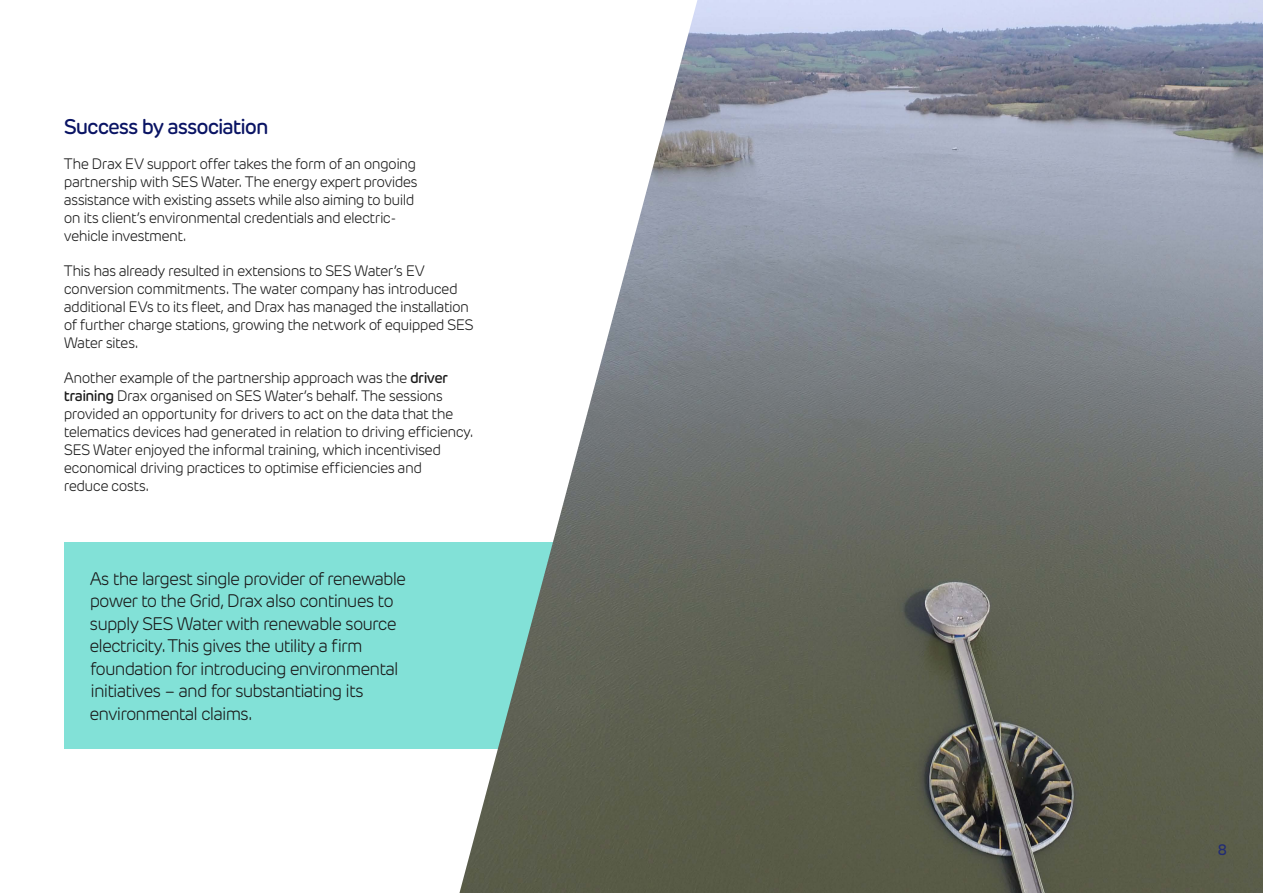
<style>
.page{position:relative;width:1263px;height:893px;background:#fff}
.page>*{position:absolute;margin:0;border:0;box-sizing:border-box;transform-origin:0 0}
.Subheading_1{font:500 21px "New Rubrik";letter-spacing:-.05em;color:#0a1464}
.t1{font:300 18px/22.5px "New Rubrik";letter-spacing:-.05em;color:#1a1a1a}
.Paragraph_1{font:300 15px/18px "New Rubrik";letter-spacing:-.04em;color:#1a1a1a}
.t2{font:500 15px "New Rubrik";color:#222c74}
.s1{font-weight:500}
</style>
<div class="page">
<div style="left:64px;top:542px;width:462px;height:206px;background:#82e1d7"></div>
<img style="left:459px;top:0;width:804px;height:893px">
<p class="Subheading_1" style="left:64px;top:114px;width:206px">Success by association</p>
<p class="Paragraph_1" style="left:64px;top:155px;width:355px">The Drax EV support offer takes the form of an ongoing partnership with SES Water. The energy expert provides assistance with existing assets while also aiming to build on its client’s environmental credentials and electric&shy;vehicle investment.</p>
<p class="Paragraph_1" style="left:64px;top:262px;width:411px">This has already resulted in extensions to SES Water’s EV conversion commitments. The water company has introduced additional EVs to its fleet, and Drax has managed the installation of further charge stations, growing the network of equipped SES Water sites.</p>
<p class="Paragraph_1" style="left:64px;top:369px;width:411px">Another example of the partnership approach was the <span class="s1">driver training</span> Drax organised on SES Water’s behalf. The sessions provided an opportunity for drivers to act on the data that the telematics devices had generated in relation to driving efficiency.<br>SES Water enjoyed the informal training, which incentivised economical driving practices to optimise efficiencies and<br>reduce costs.</p>
<p class="t1" style="left:89px;top:567px;width:318px">As the largest single provider of renewable power to the Grid, Drax also continues to supply SES Water with renewable source electricity. This gives the utility a firm foundation for introducing environmental initiatives – and for substantiating its environmental claims.</p>
<p class="t2" style="left:1218px;top:840px;width:11px">8</p>
</div>
